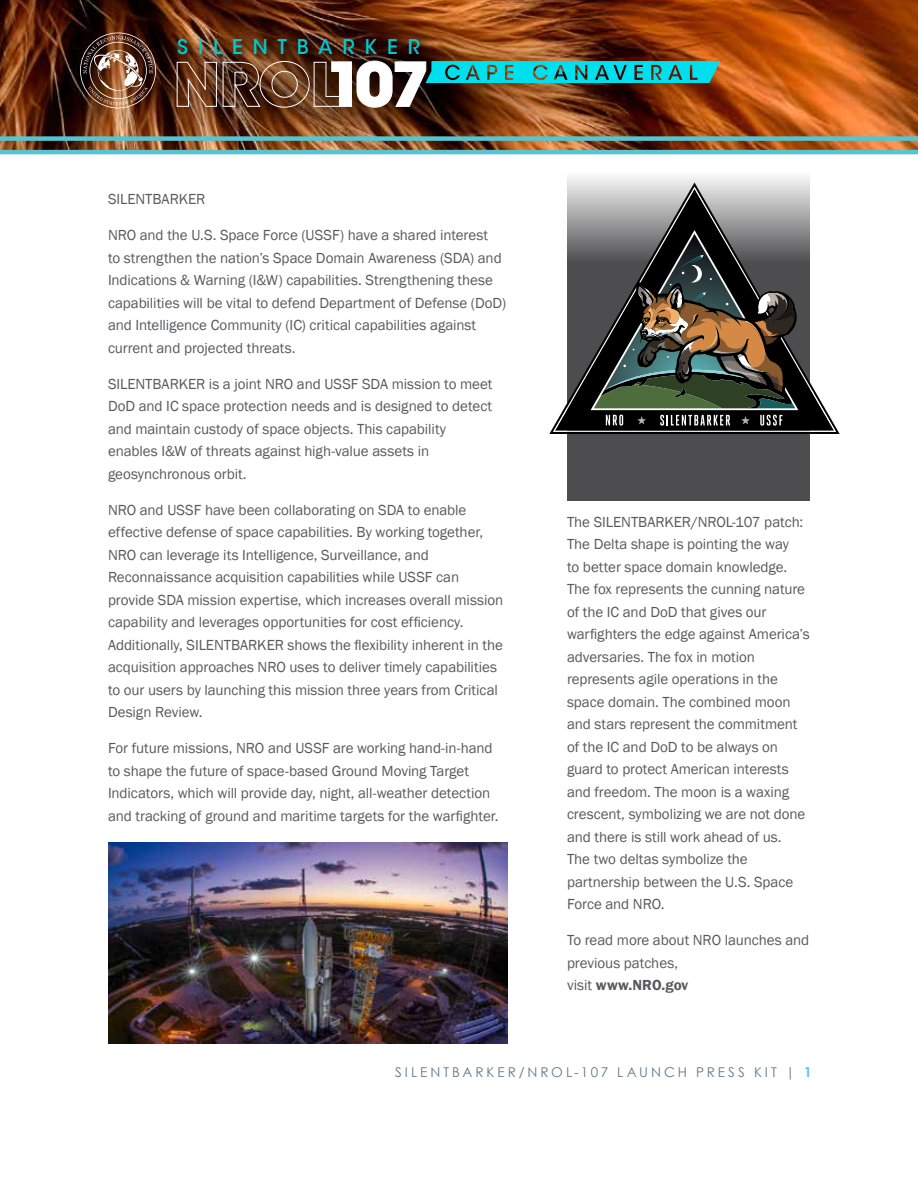
<style>
.page{position:relative;width:918px;height:1188px;background:#fff}
.page>*{position:absolute;margin:0;border:0;box-sizing:border-box;transform-origin:0 0}
.t1{font:700 60.15px "ITC Avant Garde Std";color:#fff;scale:1.06 1}
.t2{font:500 20.25px "ITC Avant Garde Std";letter-spacing:.495em;color:#00c9d2}
.t3{font:15px/22.5px "Franklin Gothic";letter-spacing:-.005em;color:#58595b}
.t4{font:13.5px "Century Gothic";letter-spacing:.22em;color:#627989}
.s1{font-weight:600}
.s2{font-weight:700;color:#56c5d0}
</style>
<div class="page">
<img style="left:1px;top:0;width:917px;height:150px">
<img style="left:25px;top:19px;width:662px;height:131px">
<img style="left:176px;top:60px;width:544px;height:48px">
<img style="left:173px;top:32px;width:269px;height:39px">
<img style="left:80px;top:33px;width:76px;height:75px">
<hr style="left:0;top:150px;width:918px;height:4px;background:#56c5d0">
<div style="left:0;top:136px;width:918px;height:5px;background:#56c5d0"></div>
<img style="left:0;top:0;width:1px;height:1188px">
<img style="left:108px;top:842px;width:400px;height:201px">
<div style="left:567px;top:177px;width:243px;height:324px;background:#4d4d4f"></div>
<svg style="left:549px;top:182px;width:291px;height:252px"></svg>
<svg style="left:553px;top:187px;width:283px;height:245px"></svg>
<svg style="left:594px;top:234px;width:205px;height:174px;background:#4a4a3f"></svg>
<svg style="left:606px;top:415px;width:14px;height:10px"></svg>
<svg style="left:619px;top:415px;width:4px;height:11px"></svg>
<svg style="left:660px;top:415px;width:70px;height:11px"></svg>
<svg style="left:760px;top:415px;width:23px;height:11px"></svg>
<svg style="left:637px;top:416px;width:9px;height:8px"></svg>
<svg style="left:741px;top:416px;width:9px;height:8px"></svg>
<h2 class="t2" style="left:177px;top:34px;width:244px">SILENTBARKER</h2>
<h1 class="t1" style="left:325px;top:45px;width:101px">107</h1>
<p class="t3" style="left:108px;top:188px;width:99px">SILENTBARKER</p>
<p class="t3" style="left:108px;top:224px;width:400px">NRO and the U.S. Space Force (USSF) have a shared interest<br>to strengthen the nation’s Space Domain Awareness (SDA) and Indications &amp; Warning (I&amp;W) capabilities. Strengthening these capabilities will be vital to defend Department of Defense (DoD) and Intelligence Community (IC) critical capabilities against current and projected threats.</p>
<p class="t3" style="left:108px;top:373px;width:386px">SILENTBARKER is a joint NRO and USSF SDA mission to meet DoD and IC space protection needs and is designed to detect and maintain custody of space objects. This capability enables I&amp;W of threats against high-value assets in geosynchronous orbit.</p>
<p class="t3" style="left:108px;top:499px;width:397px">NRO and USSF have been collaborating on SDA to enable effective defense of space capabilities. By working together, NRO can leverage its Intelligence, Surveillance, and Reconnaissance acquisition capabilities while USSF can provide SDA mission expertise, which increases overall mission capability and leverages opportunities for cost efficiency.<br>Additionally, SILENTBARKER shows the flexibility inherent in the acquisition approaches NRO uses to deliver timely capabilities to our users by launching this mission three years from Critical Design Review.</p>
<p class="t3" style="left:108px;top:737px;width:392px">For future missions, NRO and USSF are working hand-in-hand to shape the future of space-based Ground Moving Target Indicators, which will provide day, night, all-weather detection and tracking of ground and maritime targets for the warfighter.</p>
<p class="t3" style="left:567px;top:511px;width:244px">The SILENTBARKER/NROL-107 patch:<br>The Delta shape is pointing the way<br>to better space domain knowledge.<br>The fox represents the cunning nature of the IC and DoD that gives our warfighters the edge against America’s adversaries. The fox in motion represents agile operations in the space domain. The combined moon and stars represent the commitment of the IC and DoD to be always on guard to protect American interests and freedom. The moon is a waxing crescent, symbolizing we are not done and there is still work ahead of us.<br>The two deltas symbolize the partnership between the U.S. Space<br>Force and NRO.</p>
<p class="t3" style="left:567px;top:929px;width:244px">To read more about NRO launches and previous patches,<br>visit <span class="s1">www.NRO.gov</span></p>
<p class="t4" style="left:395px;top:1062px;width:418px">SILENTBARKER/NROL-107 LAUNCH PRESS KIT | <span class="s2">1</span></p>
</div>
